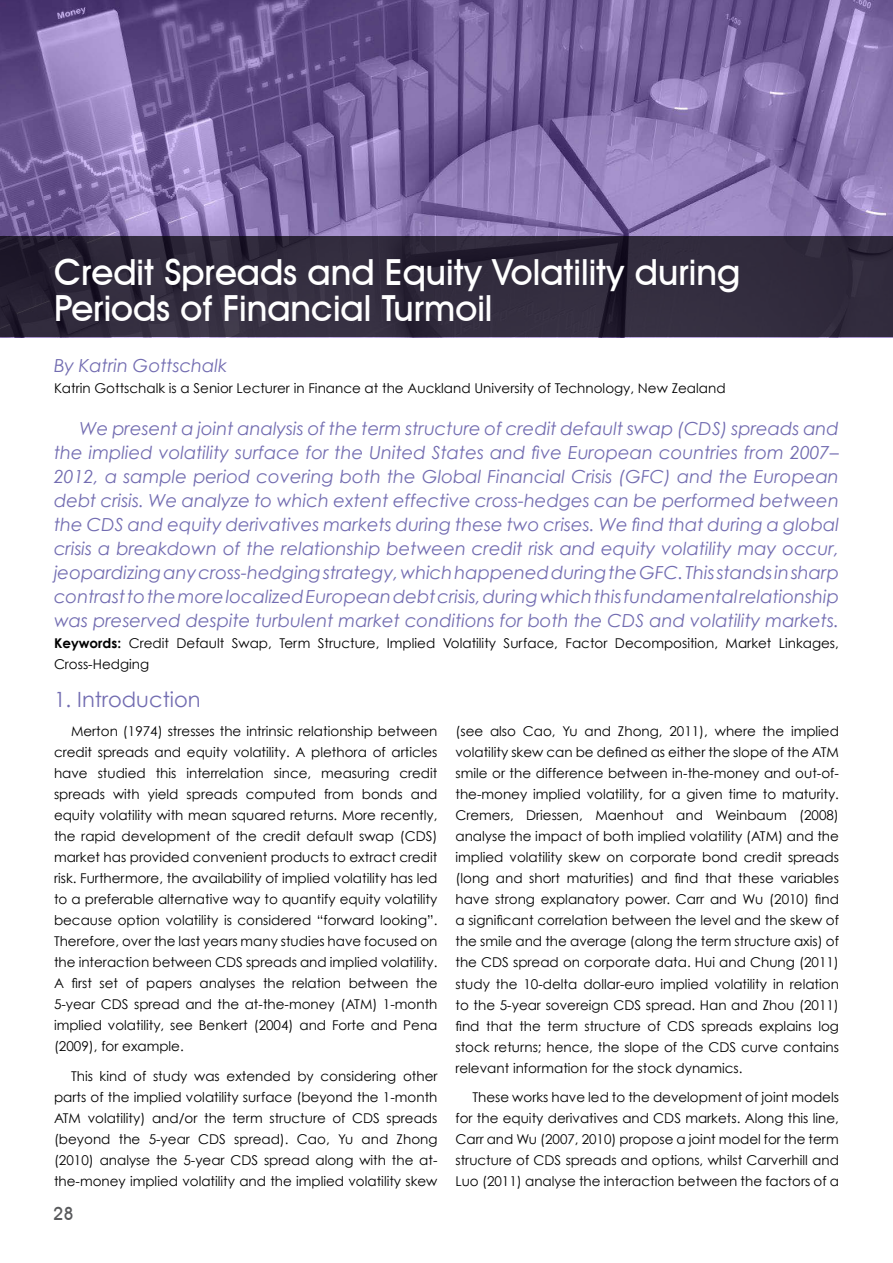
<style>
.page{position:relative;width:893px;height:1263px;background:#fff}
.page>*{position:absolute;margin:0;border:0;box-sizing:border-box;transform-origin:0 0}
.t1{font:500 36px/37px "Avant Garde IT Cby BT";color:#fff}
.Heading{font:21px "Century Gothic";color:#726cb1}
.Intro_Paragraph{font:italic 18px/24px "Century Gothic";color:#726cb1;text-align:justify}
.t2{font:500 18px "Avant Garde IT Cby BT";color:#58595b}
.Body{font:13.5px/21px "Century Gothic";color:#000;text-align:justify}
.Intro_Paragraph-2{font:13.5px/21px "Century Gothic";color:#000}
.s1{font-weight:700}
</style>
<div class="page">
<img style="left:0;top:0;width:893px;height:237px">
<svg style="left:0;top:237px;width:893px;height:100px;background:#2f293b"></svg>
<p class="t1" style="left:54px;top:252px;width:688px">Credit Spreads and Equity Volatility during<br>Periods of Financial Turmoil Fail?<sup>1</sup></p>
<p class="Intro_Paragraph" style="left:54px;top:353px;width:175px">By Katrin Gottschalk</p>
<p class="Body" style="left:54px;top:377px;width:673px">Katrin Gottschalk is a Senior Lecturer in Finance at the Auckland University of Technology, New Zealand</p>
<p class="Intro_Paragraph" style="left:54px;top:416px;width:786px;text-indent:26px">We present a joint analysis of the term structure of credit default swap (CDS) spreads and the implied volatility surface for the United States and five European countries from 2007– 2012, a sample period covering both the Global Financial Crisis (GFC) and the European debt crisis. We analyze to which extent effective cross-hedges can be performed between the CDS and equity derivatives markets during these two crises. We find that during a global crisis a breakdown of the relationship between credit risk and equity volatility may occur, jeopardizing any cross-hedging strategy, which happened during the GFC. This stands in sharp contrast to the more localized European debt crisis, during which this fundamental relationship was preserved despite turbulent market conditions for both the CDS and volatility markets.</p>
<p class="Intro_Paragraph-2" style="left:54px;top:632px;width:786px"><span class="s1">Keywords:</span> Credit Default Swap, Term Structure, Implied Volatility Surface, Factor Decomposition, Market Linkages,<br>Cross-Hedging</p>
<p class="Heading" style="left:54px;top:686px;width:148px">1. Introduction</p>
<p class="Body" style="left:54px;top:721px;width:385px;text-indent:17px">Merton (1974) stresses the intrinsic relationship between credit spreads and equity volatility. A plethora of articles have studied this interrelation since, measuring credit spreads with yield spreads computed from bonds and equity volatility with mean squared returns. More recently, the rapid development of the credit default swap (CDS) market has provided convenient products to extract credit risk. Furthermore, the availability of implied volatility has led to a preferable alternative way to quantify equity volatility because option volatility is considered “forward looking”.<br>Therefore, over the last years many studies have focused on the interaction between CDS spreads and implied volatility.<br>A first set of papers analyses the relation between the 5-year CDS spread and the at-the-money (ATM) 1-month implied volatility, see Benkert (2004) and Forte and Pena (2009), for example.</p>
<p class="Body" style="left:54px;top:1065px;width:385px;text-indent:17px">This kind of study was extended by considering other parts of the implied volatility surface (beyond the 1-month ATM volatility) and/or the term structure of CDS spreads (beyond the 5-year CDS spread). Cao, Yu and Zhong (2010) analyse the 5-year CDS spread along with the at&shy;the-money implied volatility and the implied volatility skew</p>
<p class="Body" style="left:455px;top:721px;width:385px">(see also Cao, Yu and Zhong, 2011), where the implied volatility skew can be defined as either the slope of the ATM smile or the difference between in-the-money and out-of&shy;the-money implied volatility, for a given time to maturity.<br>Cremers, Driessen, Maenhout and Weinbaum (2008) analyse the impact of both implied volatility (ATM) and the implied volatility skew on corporate bond credit spreads (long and short maturities) and find that these variables have strong explanatory power. Carr and Wu (2010) find a significant correlation between the level and the skew of the smile and the average (along the term structure axis) of the CDS spread on corporate data. Hui and Chung (2011) study the 10-delta dollar-euro implied volatility in relation to the 5-year sovereign CDS spread. Han and Zhou (2011) find that the term structure of CDS spreads explains log stock returns; hence, the slope of the CDS curve contains relevant information for the stock dynamics.</p>
<p class="Body" style="left:455px;top:1086px;width:385px;text-indent:17px">These works have led to the development of joint models for the equity derivatives and CDS markets. Along this line, Carr and Wu (2007, 2010) propose a joint model for the term structure of CDS spreads and options, whilst Carverhill and Luo (2011) analyse the interaction between the factors of a</p>
<p class="t2" style="left:53px;top:1202px;width:22px">28</p>
</div>
